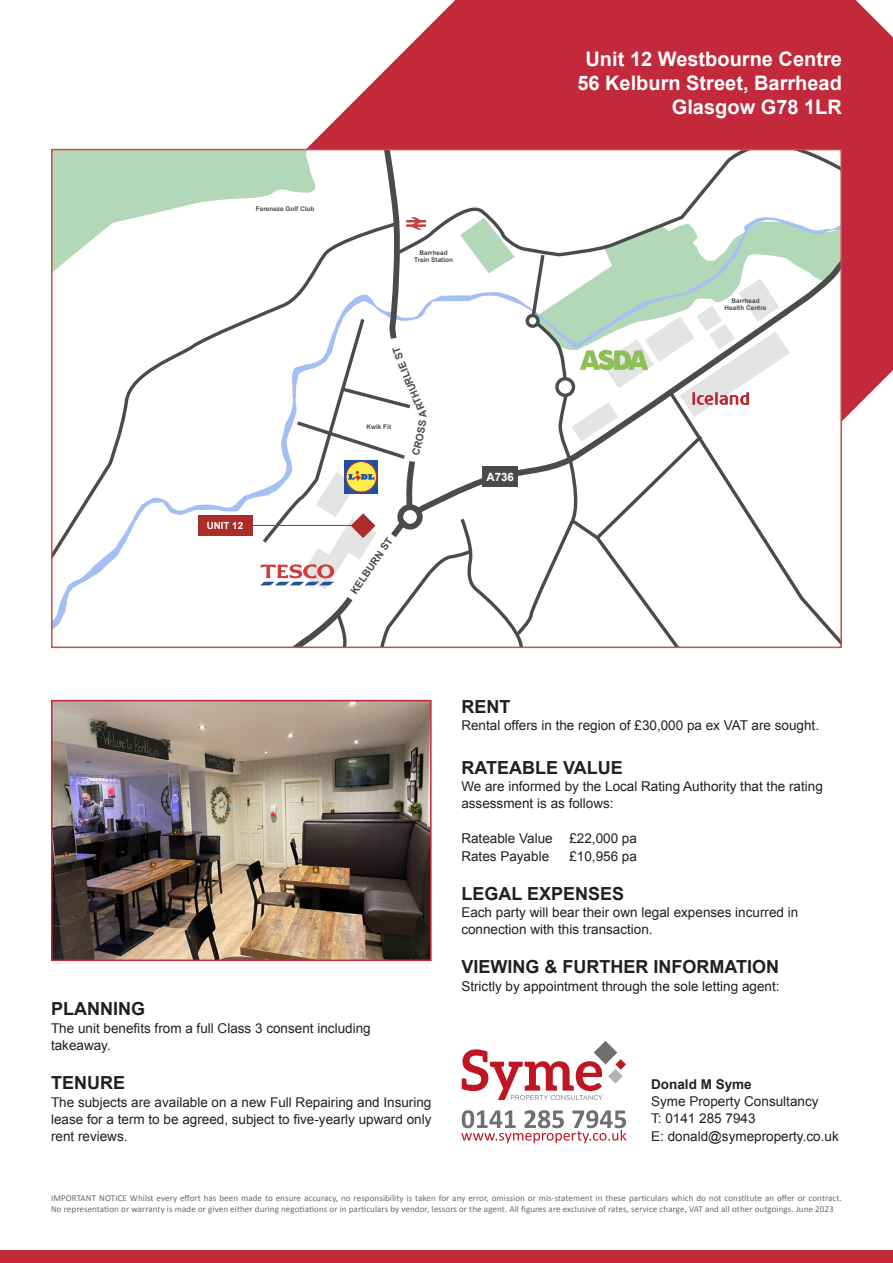
<style>
.page{position:relative;width:893px;height:1263px;background:#fff}
.page>*{position:absolute;margin:0;border:0;box-sizing:border-box;transform-origin:0 0}
.t1{font:700 19.95px/24px "Arial";color:#fff;text-align:right}
.t2{font:700 18px "Arial";color:#231f20}
.t3{font:13.5px/17.4px "Arial";color:#231f20}
.t4{font:700 13.5px "Arial";color:#231f20}
.t5{font:700 11.55px "Arial";color:#fff}
.t6{font:700 10.2px "Arial";color:#4a4c4b}
.t7{font:700 9.75px "Arial";color:#fff}
.t8{font:9px/10.8px "Calibri";letter-spacing:.01em;color:#66696a}
.t9{font:700 6.45px/6.8px "Arial";color:#4a4c4b;text-align:center}
</style>
<div class="page">
<svg style="left:251px;top:0;width:642px;height:421px;fill:#c2293b"></svg>
<div style="left:0;top:1251px;width:893px;height:12px;background:#c2293b"></div>
<svg style="left:462px;top:1041px;width:164px;height:59px"></svg>
<svg style="left:461px;top:1110px;width:165px;height:33px"></svg>
<img style="left:54px;top:703px;width:375px;height:255px">
<div style="left:51px;top:700px;width:381px;height:261px;border:2px solid #c2293b"></div>
<svg style="left:52px;top:150px;width:789px;height:497px"></svg>
<p class="t9" style="left:256px;top:206px;width:60px">Fereneze Golf Club</p>
<p class="t9" style="left:414px;top:250px;width:40px">Barrhead<br>Train Station</p>
<h1 class="t1" style="left:577px;top:47px;width:266px">Unit 12 Westbourne Centre<br>56 Kelburn Street, Barrhead<br>Glasgow G78 1LR</h1>
<p class="t9" style="left:725px;top:298px;width:43px">Barrhead<br>Health Centre</p>
<p class="t7" style="left:207px;top:519px;width:38px">UNIT 12</p>
<p class="t9" style="left:366px;top:424px;width:26px">Kwik Fit</p>
<p class="t6" style="left:348px;top:589px;width:67px;rotate:-56deg">KELBURN ST</p>
<p class="t5" style="left:486px;top:469px;width:29px">A736</p>
<h2 class="t2" style="left:51px;top:997px;width:95px">PLANNING</h2>
<p class="t3" style="left:51px;top:1019px;width:321px">The unit benefits from a full Class 3 consent including takeaway.</p>
<h2 class="t2" style="left:51px;top:1071px;width:75px">TENURE</h2>
<p class="t3" style="left:51px;top:1093px;width:382px;text-align:justify">The subjects are available on a new Full Repairing and Insuring lease for a term to be agreed, subject to five-yearly upward only rent reviews.</p>
<h2 class="t2" style="left:461px;top:695px;width:50px">RENT</h2>
<p class="t3" style="left:461px;top:717px;width:359px">Rental offers in the region of £30,000 pa ex VAT are sought.</p>
<h2 class="t2" style="left:461px;top:755px;width:163px">RATEABLE VALUE</h2>
<p class="t3" style="left:461px;top:778px;width:363px">We are informed by the Local Rating Authority that the rating assessment is as follows:</p>
<p class="t3" style="left:461px;top:830px;width:177px">Rateable Value £22,000 pa<br>Rates Payable</p>
<p class="t3" style="left:569px;top:847px;width:69px">£10,956 pa</p>
<h2 class="t2" style="left:461px;top:881px;width:164px">LEGAL EXPENSES</h2>
<p class="t3" style="left:461px;top:904px;width:338px">Each party will bear their own legal expenses incurred in connection with this transaction.</p>
<h2 class="t2" style="left:461px;top:955px;width:319px">VIEWING &amp; FURTHER INFORMATION</h2>
<p class="t3" style="left:461px;top:977px;width:320px">Strictly by appointment through the sole letting agent:</p>
<p class="t4" style="left:651px;top:1075px;width:102px">Donald M Syme</p>
<p class="t3" style="left:651px;top:1093px;width:189px">Syme Property Consultancy<br>T: 0141 285 7943<br>E: donald@symeproperty.co.uk</p>
<p class="t8" style="left:51px;top:1192px;width:792px">IMPORTANT NOTICE Whilst every effort has been made to ensure accuracy, no responsibility is taken for any error, omission or mis-statement in these particulars which do not constitute an offer or contract.<br>No representation or warranty is made or given either during negotiations or in particulars by vendor, lessors or the agent. All figures are exclusive of rates, service charge, VAT and all other outgoings. June 2023</p>
</div>
